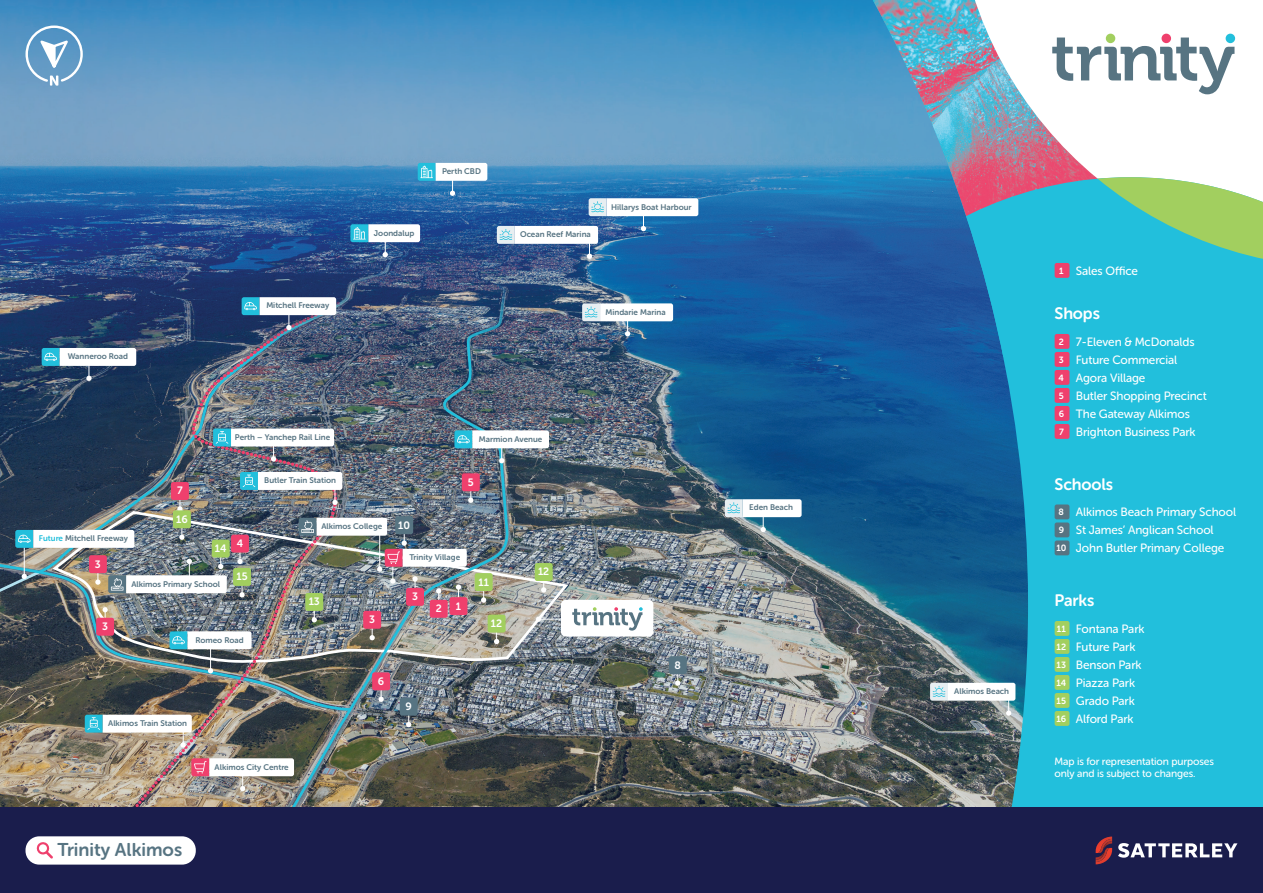
<style>
.page{position:relative;width:1263px;height:893px;background:#fff}
.page>*{position:absolute;margin:0;border:0;box-sizing:border-box;transform-origin:0 0}
.t1{font:18.3px "Museo Sans Rounded 700";color:#577482}
.t2{font:16.5px "Museo Sans Rounded 700";letter-spacing:-.01em;color:#fff}
.t3{font:12px/18px "Museo Sans Rounded 500";letter-spacing:-.01em;color:#fff}
.t4{font:10.65px "Museo Sans Rounded 700";color:#fff}
.t5{font:10.5px/12.6px "Museo Sans Rounded 500";letter-spacing:-.01em;color:#fff}
.t6{font:8.1px "Museo Sans Rounded 700";color:#577482}
.s1{color:#22bfdc}
.s2{font-family:"Museo Sans Rounded 700";font-size:9px}
</style>
<div class="page">
<img style="left:0;top:0;width:873px;height:808px">
<img style="left:339px;top:284px;width:169px;height:524px">
<svg style="left:0;top:673px;width:353px;height:39px;background:#4d5049"></svg>
<svg style="left:38px;top:262px;width:353px;height:35px;background:#273f74"></svg>
<img style="left:133px;top:673px;width:206px;height:135px">
<svg style="left:675px;top:674px;width:5px;height:12px"></svg>
<svg style="left:406px;top:716px;width:5px;height:11px"></svg>
<svg style="left:378px;top:690px;width:6px;height:12px"></svg>
<svg style="left:85px;top:715px;width:107px;height:33px"></svg>
<svg style="left:725px;top:499px;width:77px;height:33px"></svg>
<svg style="left:582px;top:303px;width:91px;height:33px"></svg>
<svg style="left:497px;top:198px;width:201px;height:61px"></svg>
<div style="left:669px;top:656px;width:18px;height:18px;background:#577482;border-radius:2px"></div>
<div style="left:400px;top:698px;width:18px;height:18px;background:#577482;border-radius:2px"></div>
<div style="left:372px;top:672px;width:18px;height:18px;background:#ef406d;border-radius:2px"></div>
<svg style="left:191px;top:758px;width:103px;height:33px"></svg>
<svg style="left:350px;top:224px;width:70px;height:33px"></svg>
<svg style="left:418px;top:163px;width:69px;height:33px"></svg>
<div style="left:561px;top:600px;width:92px;height:37px;background:#fff;border-radius:5px"></div>
<svg style="left:572px;top:607px;width:71px;height:24px"></svg>
<img style="left:0;top:297px;width:564px;height:376px">
<svg style="left:873px;top:357px;width:390px;height:451px;background:#269ab9"></svg>
<img style="left:873px;top:0;width:82px;height:177px">
<svg style="left:955px;top:0;width:281px;height:177px"></svg>
<svg style="left:873px;top:177px;width:390px;height:180px;background:#2193c1"></svg>
<svg style="left:966px;top:177px;width:297px;height:91px;background:#5cbbb3"></svg>
<div style="left:0;top:808px;width:1263px;height:85px;background:#1a1d4c"></div>
<svg style="left:1096px;top:836px;width:16px;height:28px"></svg>
<svg style="left:1118px;top:843px;width:119px;height:15px"></svg>
<div style="left:26px;top:836px;width:170px;height:29px;background:#fff;border-radius:14px"></div>
<svg style="left:36px;top:842px;width:17px;height:17px"></svg>
<svg style="left:24px;top:24px;width:60px;height:62px;background:#7dacd0"></svg>
<svg style="left:1052px;top:38px;width:182px;height:56px"></svg>
<div style="left:1106px;top:34px;width:9px;height:9px;background:#a2cf5f;border-radius:50%"></div>
<div style="left:1161px;top:34px;width:10px;height:9px;background:#ef406d;border-radius:50%"></div>
<div style="left:1225px;top:34px;width:10px;height:9px;background:#22bfdc;border-radius:50%"></div>
<div style="left:1054px;top:263px;width:15px;height:15px;background:#ef406d;border-radius:2px"></div>
<div style="left:1054px;top:334px;width:15px;height:15px;background:#ef406d;border-radius:2px"></div>
<div style="left:1054px;top:352px;width:15px;height:15px;background:#ef406d;border-radius:2px"></div>
<div style="left:1054px;top:370px;width:15px;height:15px;background:#ef406d;border-radius:2px"></div>
<div style="left:1054px;top:388px;width:15px;height:15px;background:#ef406d;border-radius:2px"></div>
<div style="left:1054px;top:406px;width:15px;height:15px;background:#ef406d;border-radius:2px"></div>
<div style="left:1054px;top:424px;width:15px;height:15px;background:#ef406d;border-radius:2px"></div>
<div style="left:1054px;top:504px;width:15px;height:15px;background:#577482;border-radius:2px"></div>
<div style="left:1054px;top:522px;width:15px;height:15px;background:#577482;border-radius:2px"></div>
<div style="left:1054px;top:540px;width:15px;height:15px;background:#577482;border-radius:2px"></div>
<div style="left:1054px;top:621px;width:15px;height:15px;background:#a2cf5f;border-radius:2px"></div>
<div style="left:1054px;top:639px;width:15px;height:15px;background:#a2cf5f;border-radius:2px"></div>
<div style="left:1054px;top:657px;width:15px;height:15px;background:#a2cf5f;border-radius:2px"></div>
<div style="left:1054px;top:675px;width:15px;height:15px;background:#a2cf5f;border-radius:2px"></div>
<div style="left:1054px;top:693px;width:15px;height:15px;background:#a2cf5f;border-radius:2px"></div>
<div style="left:1054px;top:711px;width:15px;height:15px;background:#a2cf5f;border-radius:2px"></div>
<p class="t6" style="left:68px;top:352px;width:62px">Wanneroo Road</p>
<p class="t6" style="left:266px;top:301px;width:64px">Mitchell Freeway</p>
<p class="t6" style="left:374px;top:228px;width:42px">Joondalup</p>
<p class="t6" style="left:442px;top:167px;width:40px">Perth CBD</p>
<p class="t6" style="left:520px;top:230px;width:72px">Ocean Reef Marina</p>
<p class="t6" style="left:611px;top:202px;width:82px">Hillarys Boat Harbour</p>
<p class="t6" style="left:605px;top:307px;width:62px">Mindarie Marina</p>
<p class="t6" style="left:235px;top:432px;width:97px">Perth – Yanchep Rail Line</p>
<h3 class="t4" style="left:177px;top:485px;width:7px">7</h3>
<p class="t6" style="left:39px;top:534px;width:91px"><span class="s1">Future</span> Mitchell Freeway</p>
<h3 class="t4" style="left:95px;top:558px;width:7px">3</h3>
<h3 class="t4" style="left:176px;top:513px;width:13px">16</h3>
<h3 class="t4" style="left:215px;top:542px;width:13px">14</h3>
<p class="t6" style="left:131px;top:579px;width:90px">Alkimos Primary School</p>
<h3 class="t4" style="left:237px;top:537px;width:8px">4</h3>
<h3 class="t4" style="left:236px;top:571px;width:13px">15</h3>
<h3 class="t4" style="left:102px;top:620px;width:7px">3</h3>
<p class="t6" style="left:195px;top:635px;width:50px">Romeo Road</p>
<p class="t6" style="left:108px;top:719px;width:80px">Alkimos Train Station</p>
<p class="t6" style="left:264px;top:476px;width:73px">Butler Train Station</p>
<p class="t6" style="left:321px;top:522px;width:62px">Alkimos College</p>
<h3 class="t4" style="left:309px;top:596px;width:13px">13</h3>
<h3 class="t4" style="left:369px;top:614px;width:7px">3</h3>
<h3 class="t4" style="left:378px;top:675px;width:8px">6</h3>
<p class="t6" style="left:479px;top:434px;width:65px">Marmion Avenue</p>
<h3 class="t4" style="left:468px;top:476px;width:7px">5</h3>
<h3 class="t4" style="left:398px;top:519px;width:13px">10</h3>
<p class="t6" style="left:409px;top:553px;width:52px">Trinity Village</p>
<h3 class="t4" style="left:478px;top:576px;width:12px">11</h3>
<h3 class="t4" style="left:412px;top:591px;width:7px">3</h3>
<h3 class="t4" style="left:436px;top:603px;width:8px">2</h3>
<h3 class="t4" style="left:456px;top:600px;width:7px">1</h3>
<h3 class="t4" style="left:406px;top:700px;width:8px">9</h3>
<h3 class="t4" style="left:491px;top:617px;width:13px">12</h3>
<h3 class="t4" style="left:538px;top:566px;width:13px">12</h3>
<p class="t6" style="left:215px;top:762px;width:76px">Alkimos City Centre</p>
<h1 class="t1" style="left:58px;top:840px;width:126px">Trinity Alkimos</h1>
<h3 class="t4" style="left:674px;top:659px;width:8px">8</h3>
<p class="t6" style="left:749px;top:503px;width:45px">Eden Beach</p>
<p class="t6" style="left:954px;top:687px;width:56px">Alkimos Beach</p>
<h3 class="t3" style="left:1059px;top:262px;width:80px"><span class="s2">1</span> Sales Office</h3>
<h2 class="t2" style="left:1054px;top:304px;width:47px">Shops</h2>
<h3 class="t3" style="left:1059px;top:333px;width:150px"><span class="s2">2</span> 7-Eleven &amp; McDonalds<br><span class="s2">3</span> Future Commercial<br><span class="s2">4</span> Agora Village<br><span class="s2">5</span> Butler Shopping Precinct<br><span class="s2">6</span> The Gateway Alkimos<br><span class="s2">7</span> Brighton Business Park</h3>
<h2 class="t2" style="left:1054px;top:475px;width:60px">Schools</h2>
<h3 class="t3" style="left:1056px;top:503px;width:181px"><span class="s2">8</span> Alkimos Beach Primary School<br><span class="s2">9</span> St James’ Anglican School<br><span class="s2">10</span> John Butler Primary College</h3>
<h2 class="t2" style="left:1054px;top:591px;width:41px">Parks</h2>
<h3 class="t3" style="left:1056px;top:620px;width:90px"><span class="s2">11</span> Fontana Park<br><span class="s2">12</span> Future Park<br><span class="s2">13</span> Benson Park<br><span class="s2">14</span> Piazza Park<br><span class="s2">15</span> Grado Park<br><span class="s2">16</span> Alford Park</h3>
<p class="t5" style="left:1054px;top:755px;width:161px">Map is for representation purposes only and is subject to changes.</p>
</div>
